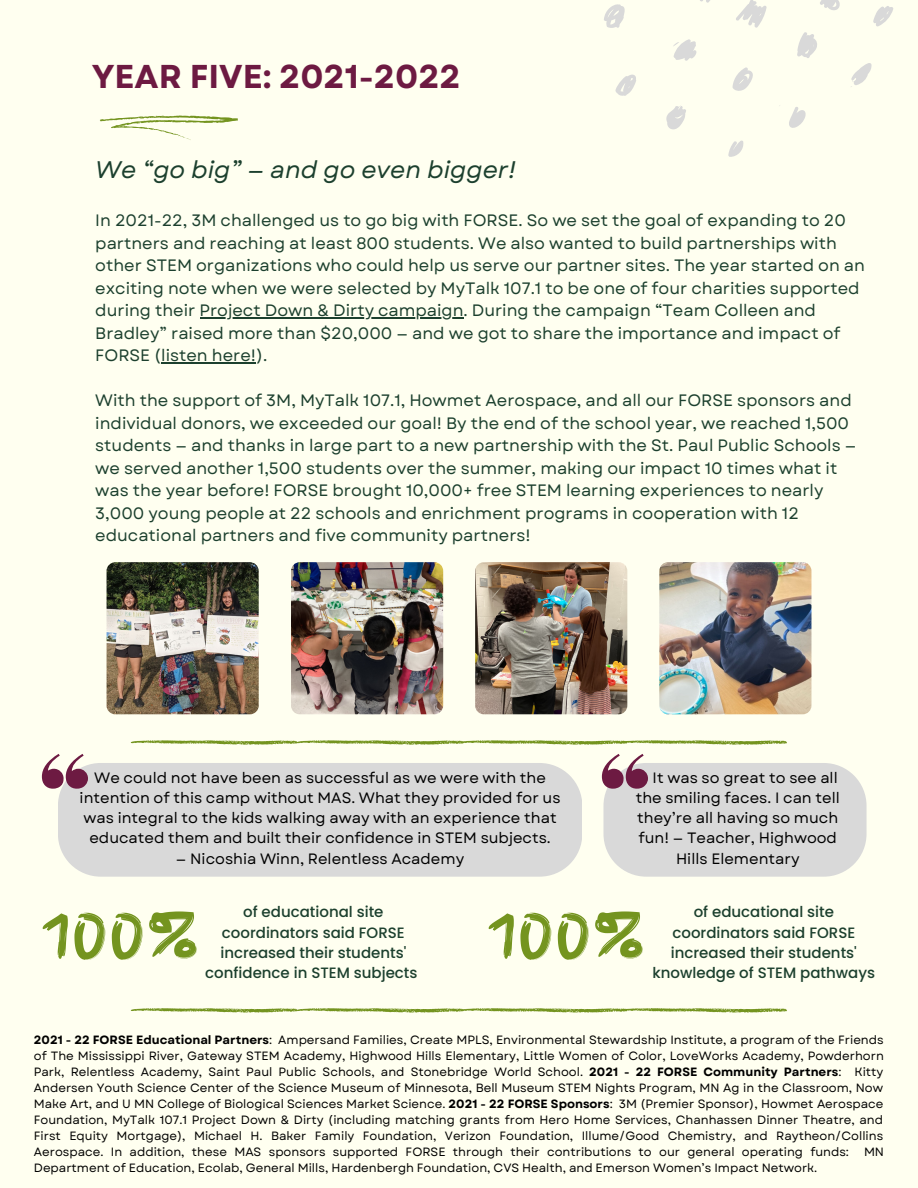
<style>
.page{position:relative;width:918px;height:1188px;background:#fffff0}
.page>*{position:absolute;margin:0;border:0;box-sizing:border-box;transform-origin:0 0}
.t1{font:66px "Finger Paint";color:#74941f}
.t2{font:700 33px "Garet";color:#6d1a42}
.t3{font:italic 24px "Garet";color:#1c402e}
.t4{font:16.5px/22.5px "Garet";color:#1c402e}
.t5{font:15px/20.2px "Garet";color:#000;text-align:center}
.t6{font:500 15px/20.2px "Poppins";color:#1c402e;text-align:center}
.t7{font:12px/16px "Garet";color:#000;text-align:justify}
.s1{font-weight:700}
</style>
<div class="page">
<svg style="left:100px;top:115px;width:138px;height:25px"></svg>
<img style="left:107px;top:562px;width:152px;height:152px;border-radius:9px">
<img style="left:291px;top:562px;width:152px;height:152px;border-radius:9px">
<img style="left:475px;top:562px;width:152px;height:152px;border-radius:9px">
<img style="left:659px;top:562px;width:152px;height:152px;border-radius:9px">
<hr style="left:200px;top:317px;width:264px;height:2px;background:#1c402e">
<hr style="left:161px;top:362px;width:95px;height:2px;background:#1c402e">
<div style="left:58px;top:763px;width:72px;height:114px;background:#d9d9d9"></div>
<svg style="left:42px;top:754px;width:46px;height:35px"></svg>
<svg style="left:130px;top:740px;width:737px;height:137px"></svg>
<svg style="left:130px;top:1008px;width:657px;height:5px"></svg>
<svg style="left:604px;top:0;width:289px;height:157px"></svg>
<p class="t2" style="left:92px;top:53px;width:370px">YEAR FIVE: 2021-2022</p>
<p class="t3" style="left:95px;top:152px;width:422px">We “go big” — and go even bigger!</p>
<p class="t4" style="left:95px;top:209px;width:771px">In 2021-22, 3M challenged us to go big with FORSE. So we set the goal of expanding to 20 partners and reaching at least 800 students. We also wanted to build partnerships with other STEM organizations who could help us serve our partner sites. The year started on an exciting note when we were selected by MyTalk 107.1 to be one of four charities supported during their Project Down &amp; Dirty campaign. During the campaign “Team Colleen and Bradley” raised more than $20,000 — and we got to share the importance and impact of FORSE (listen here!).</p>
<p class="t4" style="left:95px;top:389px;width:763px">With the support of 3M, MyTalk 107.1, Howmet Aerospace, and all our FORSE sponsors and individual donors, we exceeded our goal! By the end of the school year, we reached 1,500 students — and thanks in large part to a new partnership with the St. Paul Public Schools — we served another 1,500 students over the summer, making our impact 10 times what it was the year before! FORSE brought 10,000+ free STEM learning experiences to nearly 3,000 young people at 22 schools and enrichment programs in cooperation with 12 educational partners and five community partners!</p>
<p class="t5" style="left:80px;top:767px;width:482px">We could not have been as successful as we were with the intention of this camp without MAS. What they provided for us was integral to the kids walking away with an experience that educated them and built their confidence in STEM subjects.</p>
<p class="t5" style="left:176px;top:848px;width:290px">— Nicoshia Winn, Relentless Academy</p>
<p class="t5" style="left:653px;top:767px;width:187px">It was so great to see all</p>
<p class="t5" style="left:636px;top:788px;width:206px">the smiling faces. I can tell</p>
<p class="t5" style="left:637px;top:808px;width:202px">they’re all having so much</p>
<p class="t5" style="left:639px;top:828px;width:200px">fun! — Teacher, Highwood</p>
<p class="t5" style="left:676px;top:848px;width:125px">Hills Elementary</p>
<p class="t1" style="left:42px;top:883px;width:160px">100%</p>
<p class="t6" style="left:205px;top:902px;width:214px">of educational site coordinators said FORSE increased their students' confidence in STEM subjects</p>
<p class="t1" style="left:488px;top:883px;width:160px">100%</p>
<p class="t6" style="left:653px;top:902px;width:224px">of educational site coordinators said FORSE increased their students' knowledge of STEM pathways</p>
<p class="t7" style="left:34px;top:1032px;width:852px"><span class="s1">2021 - 22 FORSE Educational Partners</span>: Ampersand Families, Create MPLS, Environmental Stewardship Institute, a program of the Friends of The Mississippi River, Gateway STEM Academy, Highwood Hills Elementary, Little Women of Color, LoveWorks Academy, Powderhorn Park, Relentless Academy, Saint Paul Public Schools, and Stonebridge World School. <span class="s1">2021 - 22 FORSE Community Partners</span>: Kitty Andersen Youth Science Center of the Science Museum of Minnesota, Bell Museum STEM Nights Program, MN Ag in the Classroom, Now Make Art, and U MN College of Biological Sciences Market Science. <span class="s1">2021 - 22 FORSE Sponsors</span>: 3M (Premier Sponsor), Howmet Aerospace Foundation, MyTalk 107.1 Project Down &amp; Dirty (including matching grants from Hero Home Services, Chanhassen Dinner Theatre, and First Equity Mortgage), Michael H. Baker Family Foundation, Verizon Foundation, Illume/Good Chemistry, and Raytheon/Collins Aerospace. In addition, these MAS sponsors supported FORSE through their contributions to our general operating funds: MN Department of Education, Ecolab, General Mills, Hardenbergh Foundation, CVS Health, and Emerson Women’s Impact Network.</p>
</div>
